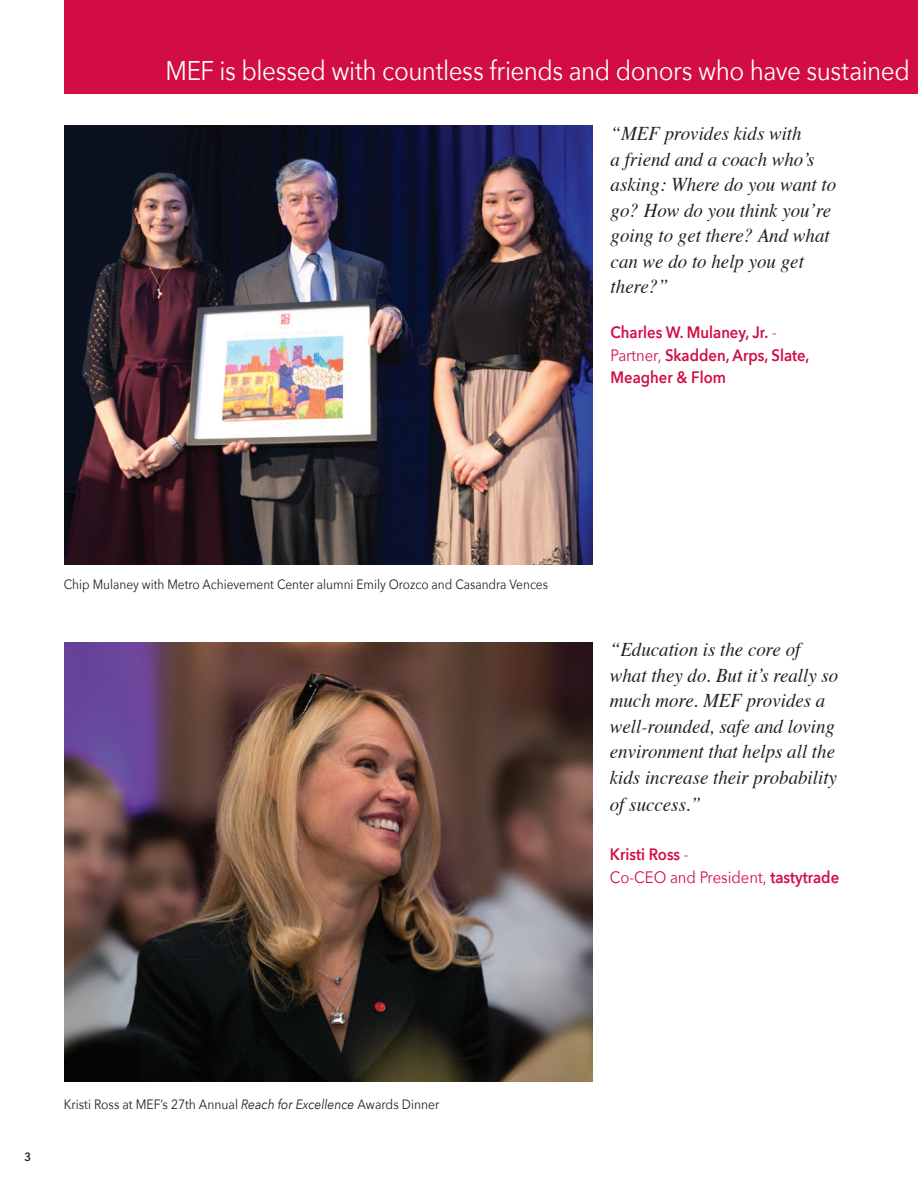
<style>
.page{position:relative;width:918px;height:1188px;background:#fff}
.page>*{position:absolute;margin:0;border:0;box-sizing:border-box;transform-origin:0 0}
.t1{font:27px "Avenir Next";letter-spacing:-.02em;color:#fff;scale:.9 1}
.t2{font:italic 19.5px/25.5px "Times";color:#231f20}
.t3{font:600 16.5px/22.5px "Avenir Next";color:#d20d44;scale:.9 1}
.t4{font:13.5px "Avenir Next";color:#231f20;scale:.88 1}
.t5{font:13.5px "Avenir Next";color:#231f20;scale:.9 1}
.t6{font:600 12px "Avenir Next";color:#231f20;scale:.9 1}
.s1{font-weight:400}
.s2{font-style:italic}
</style>
<div class="page">
<div style="left:64px;top:0;width:854px;height:93px;background:#d20d44"></div>
<img style="left:65px;top:125px;width:528px;height:440px">
<img style="left:64px;top:642px;width:528px;height:440px">
<h1 class="t1" style="left:165px;top:47px;width:829px">MEF is blessed with countless friends and donors who have sustained</h1>
<p class="t2" style="left:611px;top:120px;width:227px">“MEF provides kids with<br>a friend and a coach who’s asking: Where do you want to go? How do you think you’re going to get there? And what can we do to help you get there?”</p>
<p class="t3" style="left:611px;top:321px;width:222px">Charles W. Mulaney, Jr. <span class="s1">-<br>Partner,</span> Skadden, Arps, Slate,<br>Meagher &amp; Flom</p>
<p class="t4" style="left:64px;top:573px;width:552px">Chip Mulaney with Metro Achievement Center alumni Emily Orozco and Casandra Vences</p>
<p class="t2" style="left:610px;top:635px;width:230px">“Education is the core of what they do. But it’s really so much more. MEF provides a well-rounded, safe and loving environment that helps all the kids increase their probability of success.”</p>
<p class="t3" style="left:610px;top:843px;width:256px">Kristi Ross <span class="s1">-<br>Co-CEO and President,</span> tastytrade</p>
<p class="t6" style="left:24px;top:1146px;width:9px">3</p>
<p class="t5" style="left:64px;top:1092px;width:419px">Kristi Ross at MEF’s 27th Annual <span class="s2">Reach for Excellence</span> Awards Dinner</p>
</div>
